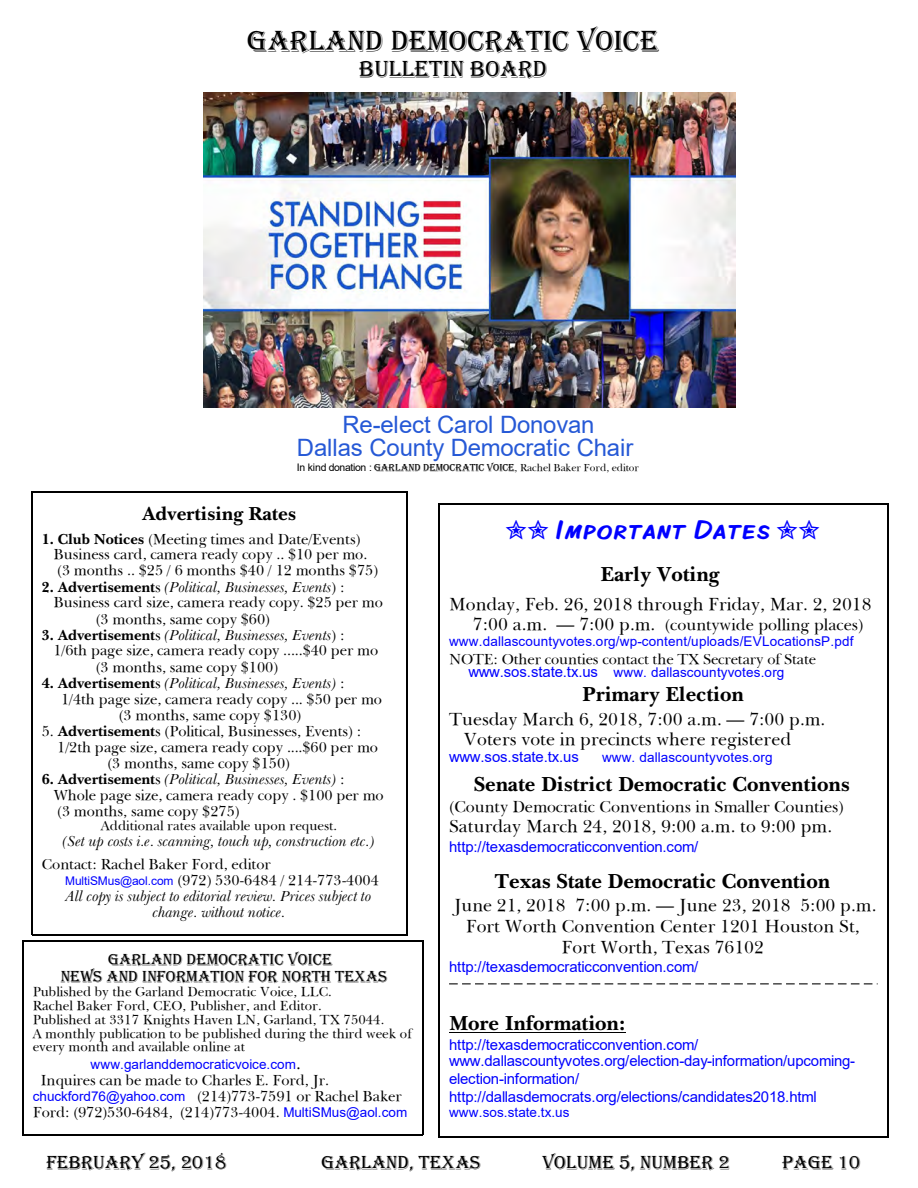
<style>
.page{position:relative;width:918px;height:1188px;background:#fff}
.page>*{position:absolute;margin:0;border:0;box-sizing:border-box;transform-origin:0 0}
.t1{font:30px "Alfredo";letter-spacing:-.005em;color:#000}
.t2{font:27px "Jivetalk";letter-spacing:.015em;color:#00f}
.t3{font:24px/23.4px "Arial";letter-spacing:-.005em;color:#2659d6;text-align:center}
.t4{font:24px "Alfredo";letter-spacing:-.01em;color:#000}
.t5{font:700 21px "Imperial";letter-spacing:-.01em;color:#000}
.t6{font:19.5px "Alfredo";letter-spacing:-.01em;color:#000}
.t7{font:700 19.5px "Imperial";letter-spacing:-.01em;color:#000}
.t8{font:18px/21.1px "Imperial";color:#000}
.t9{font:16.5px "Imperial";color:#000}
.t10{font:16.5px/16.5px "Alfredo";letter-spacing:-.015em;color:#000;text-align:center}
.t11{font:15px/15.9px "Imperial";letter-spacing:-.01em;color:#000}
.t12{font:15px/15.9px "Arial";letter-spacing:-.015em;color:#00f}
.t13{font:italic 15px "Imperial";letter-spacing:-.015em;color:#000}
.t14{font:13.5px/14px "Imperial";color:#000}
.t15{font:13.5px "Arial";letter-spacing:.01em;color:#00f}
.t16{font:10.5px "Imperial";letter-spacing:-.01em;color:#000}
.s1{font-family:"Arial"}
.s2{font-family:"Alfredo"}
.s3{font-weight:700}
.s4{font-weight:700;font-style:normal}
.s5{font-style:normal}
.s6{font-style:italic}
.s7{font-family:"Arial";font-size:12px;color:#00f}
.s8{font-family:"Imperial";font-size:18px;color:#000}
.s9{font-family:"Arial";font-size:13.5px;color:#00f}
.s10{font-size:18px}
.s11{font-size:15px}
</style>
<div class="page">
<hr style="left:449px;top:1032px;width:177px;height:1px;background:#000">
<svg style="left:449px;top:983px;width:429px;height:1px"></svg>
<hr style="left:439px;top:503px;width:1px;height:635px;background:#000">
<hr style="left:887px;top:503px;width:1px;height:635px;background:#000">
<hr style="left:439px;top:503px;width:449px;height:1px;background:#000">
<hr style="left:439px;top:1137px;width:449px;height:1px;background:#000">
<img style="left:204px;top:92px;width:531px;height:316px">
<hr style="left:22px;top:940px;width:2px;height:195px;background:#000">
<hr style="left:422px;top:940px;width:1px;height:195px;background:#000">
<hr style="left:22px;top:940px;width:401px;height:2px;background:#000">
<hr style="left:22px;top:1134px;width:401px;height:1px;background:#000">
<hr style="left:32px;top:491px;width:1px;height:444px;background:#000">
<hr style="left:407px;top:491px;width:1px;height:444px;background:#000">
<hr style="left:32px;top:491px;width:376px;height:1px;background:#000">
<hr style="left:32px;top:934px;width:376px;height:1px;background:#000">
<h1 class="t1" style="left:247px;top:25px;width:413px">GARLAND DEMOCRATIC VOICE</h1>
<h3 class="t4" style="left:359px;top:56px;width:190px">BULLETIN BOARD</h3>
<h3 class="t3" style="left:297px;top:412px;width:338px">Re-elect Carol Donovan<br>Dallas County Democratic Chair</h3>
<p class="t16" style="left:297px;top:461px;width:344px"><span class="s1">In kind donation :</span> <span class="s2">GARLAND DEMOCRATIC VOICE</span>, Rachel Baker Ford, editor</p>
<h3 class="t7" style="left:142px;top:507px;width:156px">Advertising Rates</h3>
<p class="t11" style="left:53px;top:531px;width:326px;text-indent:-12px"><span class="s3">1. Club Notices</span> (Meeting times and Date/Events)<br>Business card, camera ready copy .. $10 per mo. (3 months .. $25 / 6 months $40 / 12 months $75)</p>
<p class="t13" style="left:42px;top:582px;width:304px"><span class="s4">2. Advertisement</span><span class="s5">s</span> (Political, Businesses, Events<span class="s5">) :</span></p>
<p class="t11" style="left:53px;top:595px;width:331px">Business card size, camera ready copy. $25 per mo</p>
<p class="t11" style="left:96px;top:611px;width:176px">(3 months, same copy $60)</p>
<p class="t13" style="left:42px;top:630px;width:304px"><span class="s4">3. Advertisement</span><span class="s5">s</span> (Political, Businesses, Events<span class="s5">) :</span></p>
<p class="t11" style="left:53px;top:643px;width:326px">1/6th page size, camera ready copy .....$40 per mo</p>
<p class="t11" style="left:96px;top:659px;width:184px">(3 months, same copy $100)</p>
<p class="t13" style="left:42px;top:678px;width:304px"><span class="s4">4. Advertisement</span><span class="s5">s</span> (Political, Businesses, Events) <span class="s5">:</span></p>
<p class="t11" style="left:61px;top:691px;width:322px">1/4th page size, camera ready copy ... $50 per mo</p>
<p class="t11" style="left:119px;top:707px;width:184px">(3 months, same copy $130)</p>
<p class="t11" style="left:42px;top:723px;width:321px">5. <span class="s3">Advertisement</span>s (Political, Businesses, Events) :</p>
<p class="t11" style="left:57px;top:739px;width:322px">1/2th page size, camera ready copy ....$60 per mo</p>
<p class="t11" style="left:107px;top:755px;width:184px">(3 months, same copy $150)</p>
<p class="t11" style="left:53px;top:771px;width:332px;text-indent:-12px"><span class="s3">6. Advertisement</span>s <span class="s6">(Political, Businesses, Events)</span> :<br>Whole page size, camera ready copy . $100 per mo (3 months, same copy $275)</p>
<p class="t14" style="left:101px;top:819px;width:238px">Additional rates available upon request.</p>
<p class="t13" style="left:63px;top:836px;width:313px">(Set up costs i.e. scanning, touch up, construction etc.)</p>
<p class="t11" style="left:42px;top:856px;width:231px">Contact: Rachel Baker Ford, editor</p>
<p class="t11" style="left:65px;top:872px;width:315px"><span class="s7">MultiSMus@aol.com</span> (972) 530-6484 / 214-773-4004</p>
<p class="t13" style="left:66px;top:891px;width:308px">All copy is subject to editorial review. Prices subject to</p>
<p class="t13" style="left:153px;top:907px;width:134px">change. without notice.</p>
<p class="t10" style="left:61px;top:952px;width:328px">GARLAND DEMOCRATIC VOICE<br>NEWS AND INFORMATION FOR NORTH TEXAS</p>
<p class="t14" style="left:33px;top:985px;width:381px">Published by the Garland Democratic Voice, LLC.<br>Rachel Baker Ford, CEO, Publisher, and Editor.<br>Published at 3317 Knights Haven LN, Garland, TX 75044.<br>A monthly publication to be published during the third week of every month and available online at</p>
<p class="t15" style="left:91px;top:1055px;width:212px">www.garlanddemocraticvoice.com<span class="s8">.</span></p>
<p class="t11" style="left:33px;top:1073px;width:376px;text-indent:8px">Inquires can be made to Charles E. Ford, Jr. <span class="s9">chuckford76@yahoo.com</span> (214)773-7591 or Rachel Baker<br>Ford: (972)530-6484, (214)773-4004. <span class="s9">MultiSMus@aol.com</span></p>
<h2 class="t2" style="left:505px;top:514px;width:317px">□□ Important Dates □□</h2>
<h3 class="t5" style="left:601px;top:567px;width:121px">Early Voting</h3>
<p class="t8" style="left:449px;top:593px;width:424px">Monday, Feb. 26, 2018 through Friday, Mar. 2, 2018</p>
<p class="t9" style="left:473px;top:614px;width:392px"><span class="s10">7:00 a.m. — 7:00 p.m.</span> (countywide polling places)</p>
<p class="t15" style="left:449px;top:632px;width:406px">www.dallascountyvotes.org/wp-content/uploads/EVLocationsP.pdf</p>
<p class="t11" style="left:449px;top:651px;width:369px">NOTE: Other counties contact the TX Secretary of State</p>
<p class="t15" style="left:468px;top:663px;width:317px"><span class="s11">www.sos.state.tx.us</span> www. dallascountyvotes.org</p>
<h3 class="t5" style="left:582px;top:687px;width:163px">Primary Election</h3>
<p class="t8" style="left:463px;top:709px;width:364px;line-height:20.1px;text-indent:-14px">Tuesday March 6, 2018, 7:00 a.m. — 7:00 p.m.<br>Voters vote in precincts where registered</p>
<p class="t12" style="left:449px;top:748px;width:131px">www.sos.state.tx.us</p>
<p class="t15" style="left:602px;top:748px;width:172px">www. dallascountyvotes.org</p>
<h3 class="t5" style="left:474px;top:777px;width:378px">Senate District Democratic Conventions</h3>
<p class="t9" style="left:449px;top:796px;width:396px">(County Democratic Conventions in Smaller Counties)</p>
<p class="t8" style="left:449px;top:815px;width:385px">Saturday March 24, 2018, 9:00 a.m. to 9:00 pm.</p>
<p class="t12" style="left:449px;top:838px;width:251px">http://texasdemocraticconvention.com/</p>
<h3 class="t5" style="left:494px;top:874px;width:338px">Texas State Democratic Convention</h3>
<p class="t8" style="left:454px;top:895px;width:424px;text-align:center">June 21, 2018 7:00 p.m. — June 23, 2018 5:00 p.m.<br>Fort Worth Convention Center 1201 Houston St,<br>Fort Worth, Texas 76102</p>
<p class="t12" style="left:449px;top:958px;width:251px">http://texasdemocraticconvention.com/</p>
<h3 class="t5" style="left:449px;top:1016px;width:178px">More Information:</h3>
<p class="t12" style="left:449px;top:1037px;width:408px">http://texasdemocraticconvention.com/ www.dallascountyvotes.org/election-day-information/upcoming-</p>
<p class="t12" style="left:449px;top:1070px;width:369px;line-height:18px">election-information/ http://dallasdemocrats.org/elections/candidates2018.html</p>
<p class="t15" style="left:449px;top:1103px;width:122px">www.sos.state.tx.us</p>
<h3 class="t6" style="left:46px;top:1152px;width:182px">FEBRUARY 25, 2018</h3>
<h3 class="t6" style="left:321px;top:1152px;width:161px">GARLAND, TEXAS</h3>
<h3 class="t6" style="left:542px;top:1152px;width:189px">VOLUME 5, NUMBER 2</h3>
<h3 class="t6" style="left:782px;top:1152px;width:80px">PAGE 10</h3>
</div>
